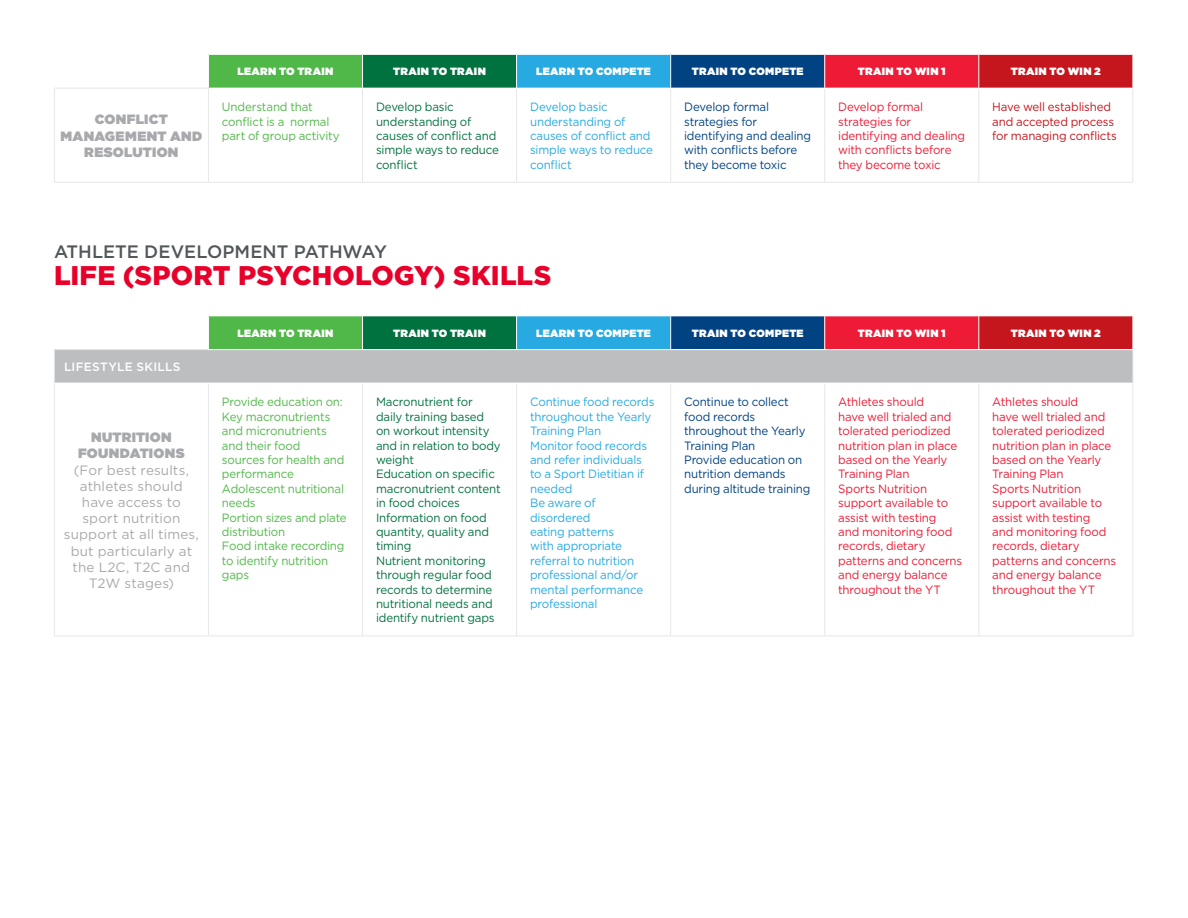
<style>
.page{position:relative;width:1188px;height:918px;background:#fff}
.page>*{position:absolute;margin:0;border:0;box-sizing:border-box;transform-origin:0 0}
.t1{font:900 27px "Gotham";letter-spacing:.005em;color:#e8002a}
.t2{font:500 18px "Gotham";letter-spacing:-.005em;color:#52575a}
.t3{font:13.5px/16.2px "Gotham";letter-spacing:.01em;color:#a7a9ac;text-align:center}
.t4{font:900 13.5px/16.2px "Gotham";letter-spacing:.02em;color:#a7a9ac;text-align:center}
.t5{font:12px/14.4px "Gotham";letter-spacing:-.015em;color:#ed1b35;scale:.96 1}
.t6{font:12px/14.4px "Gotham";letter-spacing:-.015em;color:#00723f;scale:.96 1}
.t7{font:12px/14.4px "Gotham";letter-spacing:-.015em;color:#27aae1;scale:.96 1}
.t8{font:12px/14.4px "Gotham";letter-spacing:-.015em;color:#50b848;scale:.96 1}
.t9{font:12px/14.4px "Gotham";letter-spacing:-.015em;color:#004282;scale:.96 1}
.t10{font:12px/14.4px "Gotham";letter-spacing:-.015em;color:#c4161c;scale:.96 1}
.t11{font:500 12px "Gotham";letter-spacing:.025em;color:#fff}
.t12{font:900 10.5px "Gotham";letter-spacing:.025em;color:#fff}
</style>
<div class="page">
<div style="left:208px;top:54px;width:155px;height:34px;background:#50b848"></div>
<div style="left:363px;top:54px;width:154px;height:34px;background:#00723f"></div>
<div style="left:517px;top:54px;width:154px;height:34px;background:#27aae1"></div>
<div style="left:671px;top:54px;width:154px;height:34px;background:#004282"></div>
<div style="left:825px;top:54px;width:154px;height:34px;background:#ed1b35"></div>
<div style="left:979px;top:54px;width:154px;height:34px;background:#c4161c"></div>
<hr style="left:54px;top:88px;width:1px;height:94px;background:#e6e7e8">
<hr style="left:208px;top:88px;width:1px;height:94px;background:#e6e7e8">
<hr style="left:362px;top:88px;width:1px;height:94px;background:#e6e7e8">
<hr style="left:516px;top:88px;width:1px;height:94px;background:#e6e7e8">
<hr style="left:670px;top:88px;width:1px;height:94px;background:#e6e7e8">
<hr style="left:824px;top:88px;width:1px;height:94px;background:#e6e7e8">
<hr style="left:978px;top:88px;width:1px;height:94px;background:#e6e7e8">
<hr style="left:1132px;top:88px;width:1px;height:94px;background:#e6e7e8">
<hr style="left:54px;top:182px;width:154px;height:1px;background:#e6e7e8">
<hr style="left:208px;top:182px;width:155px;height:1px;background:#e6e7e8">
<hr style="left:363px;top:182px;width:154px;height:1px;background:#e6e7e8">
<hr style="left:517px;top:182px;width:154px;height:1px;background:#e6e7e8">
<hr style="left:671px;top:182px;width:154px;height:1px;background:#e6e7e8">
<hr style="left:825px;top:182px;width:154px;height:1px;background:#e6e7e8">
<hr style="left:979px;top:182px;width:154px;height:1px;background:#e6e7e8">
<hr style="left:208px;top:54px;width:155px;height:1px;background:#fff">
<hr style="left:208px;top:55px;width:1px;height:33px;background:#fff">
<hr style="left:363px;top:54px;width:154px;height:1px;background:#fff">
<hr style="left:362px;top:55px;width:1px;height:33px;background:#fff">
<hr style="left:517px;top:54px;width:154px;height:1px;background:#fff">
<hr style="left:516px;top:55px;width:1px;height:33px;background:#fff">
<hr style="left:671px;top:54px;width:154px;height:1px;background:#fff">
<hr style="left:670px;top:55px;width:1px;height:33px;background:#fff">
<hr style="left:825px;top:54px;width:154px;height:1px;background:#fff">
<hr style="left:824px;top:55px;width:1px;height:33px;background:#fff">
<hr style="left:979px;top:54px;width:154px;height:1px;background:#fff">
<hr style="left:978px;top:55px;width:1px;height:33px;background:#fff">
<hr style="left:1132px;top:55px;width:1px;height:33px;background:#fff">
<hr style="left:209px;top:88px;width:154px;height:1px;background:#fff">
<hr style="left:363px;top:88px;width:154px;height:1px;background:#fff">
<hr style="left:517px;top:88px;width:154px;height:1px;background:#fff">
<hr style="left:671px;top:88px;width:154px;height:1px;background:#fff">
<hr style="left:825px;top:88px;width:154px;height:1px;background:#fff">
<hr style="left:979px;top:88px;width:154px;height:1px;background:#fff">
<hr style="left:54px;top:88px;width:155px;height:1px;background:#e6e7e8">
<div style="left:208px;top:316px;width:155px;height:34px;background:#50b848"></div>
<div style="left:363px;top:316px;width:154px;height:34px;background:#00723f"></div>
<div style="left:517px;top:316px;width:154px;height:34px;background:#27aae1"></div>
<div style="left:671px;top:316px;width:154px;height:34px;background:#004282"></div>
<div style="left:825px;top:316px;width:154px;height:34px;background:#ed1b35"></div>
<div style="left:979px;top:316px;width:154px;height:34px;background:#c4161c"></div>
<div style="left:54px;top:350px;width:1079px;height:33px;background:#bcbec0"></div>
<hr style="left:54px;top:383px;width:1px;height:253px;background:#e6e7e8">
<hr style="left:208px;top:384px;width:1px;height:252px;background:#e6e7e8">
<hr style="left:362px;top:384px;width:1px;height:252px;background:#e6e7e8">
<hr style="left:516px;top:384px;width:1px;height:252px;background:#e6e7e8">
<hr style="left:670px;top:384px;width:1px;height:252px;background:#e6e7e8">
<hr style="left:824px;top:384px;width:1px;height:252px;background:#e6e7e8">
<hr style="left:978px;top:384px;width:1px;height:252px;background:#e6e7e8">
<hr style="left:1132px;top:383px;width:1px;height:253px;background:#e6e7e8">
<hr style="left:54px;top:636px;width:154px;height:1px;background:#e6e7e8">
<hr style="left:208px;top:636px;width:155px;height:1px;background:#e6e7e8">
<hr style="left:363px;top:636px;width:154px;height:1px;background:#e6e7e8">
<hr style="left:517px;top:636px;width:154px;height:1px;background:#e6e7e8">
<hr style="left:671px;top:636px;width:154px;height:1px;background:#e6e7e8">
<hr style="left:825px;top:636px;width:154px;height:1px;background:#e6e7e8">
<hr style="left:979px;top:636px;width:154px;height:1px;background:#e6e7e8">
<hr style="left:208px;top:316px;width:1px;height:33px;background:#fff">
<hr style="left:362px;top:316px;width:1px;height:33px;background:#fff">
<hr style="left:516px;top:316px;width:1px;height:33px;background:#fff">
<hr style="left:670px;top:316px;width:1px;height:33px;background:#fff">
<hr style="left:824px;top:316px;width:1px;height:33px;background:#fff">
<hr style="left:978px;top:316px;width:1px;height:33px;background:#fff">
<hr style="left:1132px;top:316px;width:1px;height:33px;background:#fff">
<hr style="left:208px;top:349px;width:155px;height:1px;background:#fff">
<hr style="left:363px;top:349px;width:154px;height:1px;background:#fff">
<hr style="left:517px;top:349px;width:154px;height:1px;background:#fff">
<hr style="left:671px;top:349px;width:154px;height:1px;background:#fff">
<hr style="left:825px;top:349px;width:154px;height:1px;background:#fff">
<hr style="left:979px;top:349px;width:154px;height:1px;background:#fff">
<hr style="left:54px;top:350px;width:1px;height:33px;background:#e6e7e8">
<hr style="left:1132px;top:350px;width:1px;height:33px;background:#e6e7e8">
<hr style="left:54px;top:349px;width:154px;height:1px;background:#e6e7e8">
<p class="t4" style="left:61px;top:111px;width:143px">CONFLICT<br>MANAGEMENT AND<br>RESOLUTION</p>
<p class="t12" style="left:238px;top:64px;width:97px">LEARN TO TRAIN</p>
<p class="t12" style="left:393px;top:64px;width:94px">TRAIN TO TRAIN</p>
<p class="t12" style="left:536px;top:64px;width:116px">LEARN TO COMPETE</p>
<p class="t12" style="left:692px;top:64px;width:113px">TRAIN TO COMPETE</p>
<p class="t12" style="left:858px;top:64px;width:89px">TRAIN TO WIN 1</p>
<p class="t12" style="left:1011px;top:64px;width:91px">TRAIN TO WIN 2</p>
<p class="t8" style="left:222px;top:100px;width:124px">Understand that conflict is a normal part of group activity</p>
<p class="t6" style="left:376px;top:100px;width:130px">Develop basic understanding of causes of conflict and simple ways to reduce conflict</p>
<p class="t7" style="left:530px;top:100px;width:130px">Develop basic understanding of causes of conflict and simple ways to reduce conflict</p>
<p class="t9" style="left:684px;top:100px;width:134px">Develop formal strategies for identifying and dealing with conflicts before they become toxic</p>
<p class="t5" style="left:838px;top:100px;width:134px">Develop formal strategies for identifying and dealing with conflicts before they become toxic</p>
<p class="t10" style="left:992px;top:100px;width:131px">Have well established and accepted process for managing conflicts</p>
<h2 class="t2" style="left:54px;top:240px;width:335px">ATHLETE DEVELOPMENT PATHWAY</h2>
<h1 class="t1" style="left:54px;top:257px;width:499px">LIFE (SPORT PSYCHOLOGY) SKILLS</h1>
<p class="t11" style="left:64px;top:359px;width:118px">LIFESTYLE SKILLS</p>
<p class="t4" style="left:78px;top:429px;width:108px">NUTRITION<br>FOUNDATIONS</p>
<p class="t3" style="left:64px;top:461px;width:137px">(For best results, athletes should have access to sport nutrition support at all times, but particularly at the L2C, T2C and<br>T2W stages)</p>
<p class="t12" style="left:238px;top:326px;width:97px">LEARN TO TRAIN</p>
<p class="t12" style="left:393px;top:326px;width:94px">TRAIN TO TRAIN</p>
<p class="t12" style="left:536px;top:326px;width:116px">LEARN TO COMPETE</p>
<p class="t12" style="left:692px;top:326px;width:113px">TRAIN TO COMPETE</p>
<p class="t12" style="left:858px;top:326px;width:89px">TRAIN TO WIN 1</p>
<p class="t12" style="left:1011px;top:326px;width:91px">TRAIN TO WIN 2</p>
<p class="t8" style="left:222px;top:395px;width:131px">Provide education on:<br>Key macronutrients and micronutrients and their food<br>sources for health and performance<br>Adolescent nutritional needs<br>Portion sizes and plate distribution<br>Food intake recording to identify nutrition gaps</p>
<p class="t6" style="left:376px;top:395px;width:131px">Macronutrient for daily training based on workout intensity and in relation to body weight<br>Education on specific macronutrient content in food choices<br>Information on food quantity, quality and timing<br>Nutrient monitoring through regular food records to determine nutritional needs and identify nutrient gaps</p>
<p class="t7" style="left:530px;top:395px;width:131px">Continue food records throughout the Yearly<br>Training Plan<br>Monitor food records and refer individuals to a Sport Dietitian if needed<br>Be aware of disordered<br>eating patterns<br>with appropriate referral to nutrition professional and/or mental performance professional</p>
<p class="t9" style="left:684px;top:395px;width:133px">Continue to collect food records throughout the Yearly<br>Training Plan<br>Provide education on nutrition demands during altitude training</p>
<p class="t5" style="left:838px;top:395px;width:131px">Athletes should<br>have well trialed and tolerated periodized nutrition plan in place based on the Yearly<br>Training Plan<br>Sports Nutrition support available to assist with testing<br>and monitoring food records, dietary patterns and concerns and energy balance throughout the YT</p>
<p class="t5" style="left:992px;top:395px;width:131px">Athletes should<br>have well trialed and tolerated periodized nutrition plan in place based on the Yearly<br>Training Plan<br>Sports Nutrition support available to assist with testing<br>and monitoring food records, dietary patterns and concerns and energy balance throughout the YT</p>
</div>
